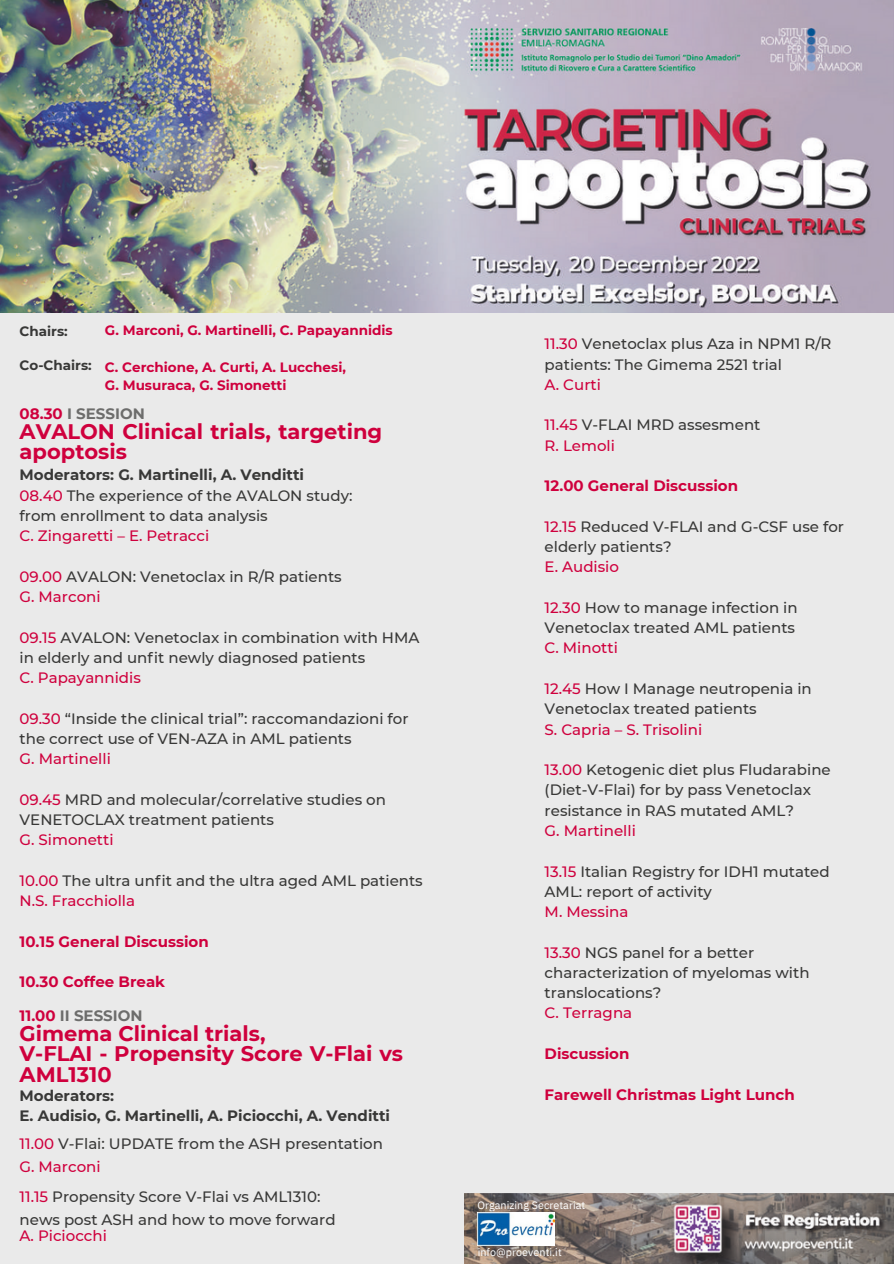
<style>
.page{position:relative;width:894px;height:1264px;background:#fff}
.page>*{position:absolute;margin:0;border:0;box-sizing:border-box;transform-origin:0 0}
.t1{font:700 21px/20.2px "Montserrat";color:#cf003d}
.t2{font:500 15px/20.2px "Montserrat";color:#383837}
.t3{font:500 15px "Montserrat";color:#cf003d}
.t4{font:700 15px "Montserrat";color:#cf003d}
.t5{font:700 15px/20.2px "Montserrat";color:#383837}
.t6{font:700 15px "Montserrat";color:#6d6d6c}
.t7{font:700 13.5px/18px "Montserrat";color:#cf003d}
.t8{font:700 13.5px "Montserrat";color:#383837}
.t9{font:10.8px "IBM Plex Sans";letter-spacing:.005em;color:#fff}
.s1{color:#cf003d}
.s2{font-weight:700}
</style>
<div class="page">
<div style="left:0;top:313px;width:893px;height:950px;background:#eaeaea"></div>
<img style="left:0;top:0;width:893px;height:313px">
<img style="left:464px;top:1193px;width:429px;height:70px">
<img style="left:477px;top:1212px;width:77px;height:33px">
<p class="t8" style="left:20px;top:323px;width:50px">Chairs:</p>
<p class="t8" style="left:20px;top:356px;width:74px">Co-Chairs:</p>
<p class="t7" style="left:105px;top:321px;width:289px">G. Marconi, G. Martinelli, C. Papayannidis</p>
<p class="t7" style="left:105px;top:357px;width:242px">C. Cerchione, A. Curti, A. Lucchesi,<br>G. Musuraca, G. Simonetti</p>
<p class="t6" style="left:20px;top:404px;width:127px"><span class="s1">08.30</span> I SESSION</p>
<h1 class="t1" style="left:20px;top:421px;width:364px">AVALON Clinical trials, targeting apoptosis</h1>
<p class="t2" style="left:20px;top:465px;width:334px"><span class="s2">Moderators: G. Martinelli, A. Venditti<br></span><span class="s1">08.40</span> The experience of the AVALON study: from enrollment to data analysis</p>
<p class="t3" style="left:20px;top:526px;width:191px">C. Zingaretti – E. Petracci</p>
<p class="t2" style="left:20px;top:566px;width:323px"><span class="s1">09.00</span> AVALON: Venetoclax in R/R patients<br><span class="s1">G. Marconi</span></p>
<p class="t2" style="left:20px;top:627px;width:401px"><span class="s1">09.15</span> AVALON: Venetoclax in combination with HMA in elderly and unfit newly diagnosed patients</p>
<p class="t3" style="left:20px;top:668px;width:123px">C. Papayannidis</p>
<p class="t2" style="left:20px;top:708px;width:390px"><span class="s1">09.30</span> “Inside the clinical trial”: raccomandazioni for the correct use of VEN-AZA in AML patients</p>
<p class="t3" style="left:20px;top:749px;width:93px">G. Martinelli</p>
<p class="t2" style="left:20px;top:789px;width:368px"><span class="s1">09.45</span> MRD and molecular/correlative studies on<br>VENETOCLAX treatment patients</p>
<p class="t3" style="left:20px;top:830px;width:95px">G. Simonetti</p>
<p class="t2" style="left:20px;top:870px;width:404px"><span class="s1">10.00</span> The ultra unfit and the ultra aged AML patients<br><span class="s1">N.S. Fracchiolla</span></p>
<p class="t4" style="left:20px;top:932px;width:191px">10.15 General Discussion</p>
<p class="t4" style="left:20px;top:972px;width:147px">10.30 Coffee Break</p>
<p class="t6" style="left:20px;top:1006px;width:124px"><span class="s1">11.00</span> II SESSION</p>
<h1 class="t1" style="left:20px;top:1023px;width:385px">Gimema Clinical trials,<br>V-FLAI - Propensity Score V-Flai vs<br>AML1310</h1>
<p class="t5" style="left:20px;top:1085px;width:372px">Moderators:<br>E. Audisio, G. Martinelli, A. Piciocchi, A. Venditti</p>
<p class="t2" style="left:20px;top:1132px;width:365px;line-height:22.5px"><span class="s1">11.00</span> V-Flai: UPDATE from the ASH presentation<br><span class="s1">G. Marconi</span></p>
<p class="t2" style="left:20px;top:1185px;width:317px;line-height:22.5px"><span class="s1">11.15</span> Propensity Score V-Flai vs AML1310: news post ASH and how to move forward</p>
<p class="t3" style="left:20px;top:1226px;width:89px">A. Piciocchi</p>
<p class="t2" style="left:544px;top:334px;width:288px"><span class="s1">11.30</span> Venetoclax plus Aza in NPM1 R/R patients: The Gimema 2521 trial</p>
<p class="t3" style="left:544px;top:375px;width:58px">A. Curti</p>
<p class="t2" style="left:544px;top:415px;width:217px"><span class="s1">11.45</span> V-FLAI MRD assesment<br><span class="s1">R. Lemoli</span></p>
<p class="t4" style="left:544px;top:476px;width:195px">12.00 General Discussion</p>
<p class="t2" style="left:544px;top:516px;width:301px"><span class="s1">12.15</span> Reduced V-FLAI and G-CSF use for elderly patients?</p>
<p class="t3" style="left:544px;top:558px;width:76px">E. Audisio</p>
<p class="t2" style="left:544px;top:597px;width:254px"><span class="s1">12.30</span> How to manage infection in<br>Venetoclax treated AML patients</p>
<p class="t3" style="left:544px;top:639px;width:75px">C. Minotti</p>
<p class="t2" style="left:544px;top:678px;width:268px"><span class="s1">12.45</span> How I Manage neutropenia in<br>Venetoclax treated patients</p>
<p class="t3" style="left:544px;top:720px;width:159px">S. Capria – S. Trisolini</p>
<p class="t2" style="left:544px;top:759px;width:287px"><span class="s1">13.00</span> Ketogenic diet plus Fludarabine (Diet-V-Flai) for by pass Venetoclax resistance in RAS mutated AML?</p>
<p class="t3" style="left:544px;top:821px;width:93px">G. Martinelli</p>
<p class="t2" style="left:544px;top:861px;width:286px"><span class="s1">13.15</span> Italian Registry for IDH1 mutated<br>AML: report of activity</p>
<p class="t3" style="left:544px;top:902px;width:85px">M. Messina</p>
<p class="t2" style="left:544px;top:942px;width:266px"><span class="s1">13.30</span> NGS panel for a better characterization of myelomas with translocations?</p>
<p class="t3" style="left:544px;top:1003px;width:89px">C. Terragna</p>
<p class="t4" style="left:544px;top:1044px;width:86px">Discussion</p>
<p class="t4" style="left:544px;top:1084px;width:251px">Farewell Christmas Light Lunch</p>
<p class="t9" style="left:477px;top:1197px;width:109px">Organizing Secretariat</p>
<p class="t9" style="left:477px;top:1244px;width:85px">info@proeventi.it</p>
</div>
